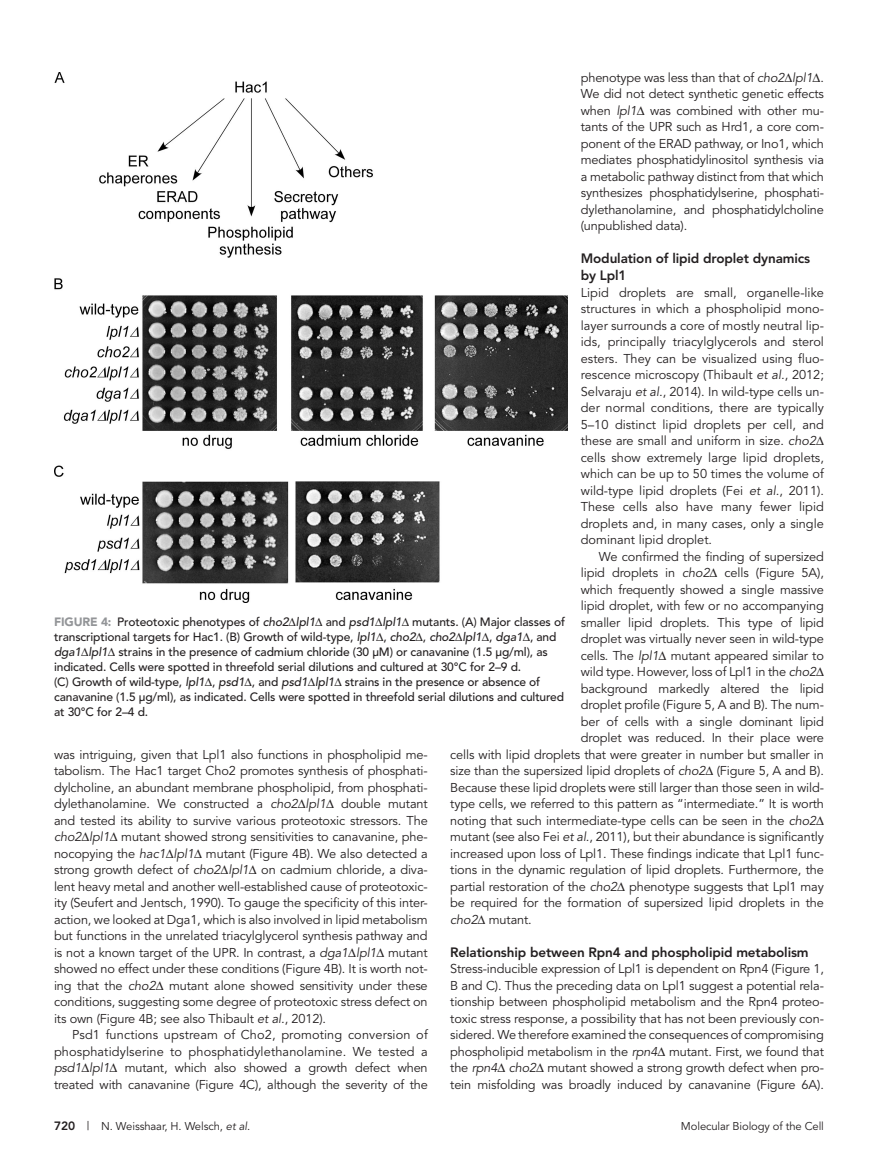
<style>
.page{position:relative;width:878px;height:1175px;background:#fff}
.page>*{position:absolute;margin:0;border:0;box-sizing:border-box;transform-origin:0 0}
.t1{font:800 13.5px/16.5px "Avenir";letter-spacing:-.01em;color:#231f20}
.ParaFL{font:12.75px/16.5px "Avenir";color:#231f20;text-align:justify}
.Para{font:12.75px/16.5px "Avenir";letter-spacing:-.01em;color:#231f20;text-align:justify}
.FigCaption{font:500 12px/15px "Avenir";letter-spacing:-.01em;color:#231f20}
.t2{font:11.25px "Avenir";letter-spacing:-.01em;color:#231f20}
.s1{font-style:italic}
.s2{font-weight:900;color:#939598}
.s3{font-weight:800;font-size:12px}
.s4{font-size:12px}
</style>
<div class="page">
<img style="left:54px;top:72px;width:513px;height:530px">
<p class="Para" style="left:580px;top:70px;width:245px">phenotype was less than that of <span class="s1">cho2 lpl1</span> .<br>We did not detect synthetic genetic effects when <span class="s1">lpl1</span> was combined with other mu&shy;tants of the UPR such as Hrd1, a core com&shy;ponent of the ERAD pathway, or Ino1, which mediates phosphatidylinositol synthesis via a metabolic pathway distinct from that which synthesizes phosphatidylserine, phosphati&shy;dylethanolamine, and phosphatidylcholine (unpublished data).</p>
<h2 class="t1" style="left:580px;top:250px;width:231px">Modulation of lipid droplet dynamics by Lpl1</h2>
<p class="ParaFL" style="left:580px;top:284px;width:245px;text-align:left">Lipid droplets are small, organelle-like structures in which a phospholipid mono&shy;layer surrounds a core of mostly neutral lip&shy;ids, principally triacylglycerols and sterol esters. They can be visualized using fluo&shy;rescence microscopy (Thibault <span class="s1">et al.</span>, 2012; Selvaraju <span class="s1">et al.</span>, 2014). In wild-type cells un&shy;der normal conditions, there are typically 5–10 distinct lipid droplets per cell, and these are small and uniform in size. <span class="s1">cho2 </span>cells show extremely large lipid droplets, which can be up to 50 times the volume of wild-type lipid droplets (Fei <span class="s1">et al.</span>, 2011).<br>These cells also have many fewer lipid droplets and, in many cases, only a single dominant lipid droplet.</p>
<p class="Para" style="left:598px;top:548px;width:227px">We confirmed the finding of supersized</p>
<p class="Para" style="left:580px;top:565px;width:244px">lipid droplets in <span class="s1">cho2</span> cells (Figure 5A),</p>
<p class="Para" style="left:580px;top:581px;width:244px">which frequently showed a single massive</p>
<p class="Para" style="left:580px;top:598px;width:245px">lipid droplet, with few or no accompanying</p>
<p class="Para" style="left:580px;top:614px;width:244px">smaller lipid droplets. This type of lipid</p>
<p class="Para" style="left:580px;top:631px;width:245px">droplet was virtually never seen in wild-type</p>
<p class="Para" style="left:580px;top:647px;width:244px">cells. The <span class="s1">lpl1</span> mutant appeared similar to</p>
<p class="Para" style="left:580px;top:664px;width:237px">wild type. However, loss of Lpl1 in the <span class="s1">cho2</span></p>
<p class="Para" style="left:580px;top:680px;width:245px">background markedly altered the lipid</p>
<p class="Para" style="left:580px;top:697px;width:245px">droplet profile (Figure 5, A and B). The num-</p>
<p class="Para" style="left:580px;top:713px;width:244px">ber of cells with a single dominant lipid</p>
<p class="Para" style="left:580px;top:730px;width:244px">droplet was reduced. In their place were</p>
<p class="Para" style="left:450px;top:746px;width:375px">cells with lipid droplets that were greater in number but smaller in</p>
<p class="Para" style="left:450px;top:763px;width:375px">size than the supersized lipid droplets of <span class="s1">cho2</span> (Figure 5, A and B).</p>
<p class="Para" style="left:450px;top:779px;width:375px">Because these lipid droplets were still larger than those seen in wild-</p>
<p class="Para" style="left:450px;top:796px;width:375px">type cells, we referred to this pattern as “intermediate.” It is worth</p>
<p class="Para" style="left:450px;top:812px;width:367px">noting that such intermediate-type cells can be seen in the <span class="s1">cho2</span></p>
<p class="Para" style="left:450px;top:829px;width:375px">mutant (see also Fei <span class="s1">et al.</span>, 2011), but their abundance is significantly</p>
<p class="Para" style="left:450px;top:845px;width:375px">increased upon loss of Lpl1. These findings indicate that Lpl1 func-</p>
<p class="Para" style="left:450px;top:862px;width:375px">tions in the dynamic regulation of lipid droplets. Furthermore, the</p>
<p class="Para" style="left:450px;top:878px;width:375px">partial restoration of the <span class="s1">cho2</span> phenotype suggests that Lpl1 may</p>
<p class="Para" style="left:450px;top:895px;width:375px">be required for the formation of supersized lipid droplets in the</p>
<p class="Para" style="left:450px;top:911px;width:83px"><span class="s1">cho2</span> mutant.</p>
<h2 class="t1" style="left:450px;top:943px;width:360px">Relationship between Rpn4 and phospholipid metabolism</h2>
<p class="ParaFL" style="left:450px;top:961px;width:375px">Stress-inducible expression of Lpl1 is dependent on Rpn4 (Figure 1, B and C). Thus the preceding data on Lpl1 suggest a potential rela&shy;tionship between phospholipid metabolism and the Rpn4 proteo&shy;toxic stress response, a possibility that has not been previously con&shy;sidered. We therefore examined the consequences of compromising phospholipid metabolism in the <span class="s1">rpn4</span> mutant. First, we found that the <span class="s1">rpn4 cho2</span> mutant showed a strong growth defect when pro&shy;tein misfolding was broadly induced by canavanine (Figure 6A).</p>
<p class="FigCaption" style="left:54px;top:615px;width:512px"><span class="s2">FIGURE 4:</span> Proteotoxic phenotypes of <span class="s1">cho2 lpl1</span> and <span class="s1">psd1 lpl1</span> mutants. (A) Major classes of transcriptional targets for Hac1. (B) Growth of wild-type, <span class="s1">lpl1</span> , <span class="s1">cho2</span> , <span class="s1">cho2 lpl1</span> , <span class="s1">dga1</span> , and <span class="s1">dga1 lpl1</span> strains in the presence of cadmium chloride (30 µM) or canavanine (1.5 µg/ml), as indicated. Cells were spotted in threefold serial dilutions and cultured at 30°C for 2–9 d.<br>(C) Growth of wild-type, <span class="s1">lpl1</span> , <span class="s1">psd1</span> , and <span class="s1">psd1 lpl1</span> strains in the presence or absence of canavanine (1.5 µg/ml), as indicated. Cells were spotted in threefold serial dilutions and cultured at 30°C for 2–4 d.</p>
<p class="ParaFL" style="left:54px;top:746px;width:375px">was intriguing, given that Lpl1 also functions in phospholipid me&shy;tabolism. The Hac1 target Cho2 promotes synthesis of phosphati&shy;dylcholine, an abundant membrane phospholipid, from phosphati&shy;dylethanolamine. We constructed a <span class="s1">cho2 lpl1</span> double mutant and tested its ability to survive various proteotoxic stressors. The <span class="s1">cho2 lpl1</span> mutant showed strong sensitivities to canavanine, phe&shy;nocopying the <span class="s1">hac1 lpl1</span> mutant (Figure 4B). We also detected a strong growth defect of <span class="s1">cho2 lpl1</span> on cadmium chloride, a diva&shy;lent heavy metal and another well-established cause of proteotoxic&shy;ity (Seufert and Jentsch, 1990). To gauge the specificity of this inter&shy;action, we looked at Dga1, which is also involved in lipid metabolism but functions in the unrelated triacylglycerol synthesis pathway and is not a known target of the UPR. In contrast, a <span class="s1">dga1 lpl1</span> mutant showed no effect under these conditions (Figure 4B). It is worth not&shy;ing that the <span class="s1">cho2</span> mutant alone showed sensitivity under these conditions, suggesting some degree of proteotoxic stress defect on its own (Figure 4B; see also Thibault <span class="s1">et al.</span>, 2012).</p>
<p class="Para" style="left:54px;top:1026px;width:375px;text-indent:18px">Psd1 functions upstream of Cho2, promoting conversion of phosphatidylserine to phosphatidylethanolamine. We tested a <span class="s1">psd1 lpl1</span> mutant, which also showed a growth defect when treated with canavanine (Figure 4C), although the severity of the</p>
<p class="t2" style="left:54px;top:1119px;width:197px"><span class="s3">720</span> <span class="s4">|</span> N. Weisshaar, H. Welsch, <span class="s1">et al</span>.</p>
<p class="t2" style="left:681px;top:1119px;width:144px">Molecular Biology of the Cell</p>
</div>
